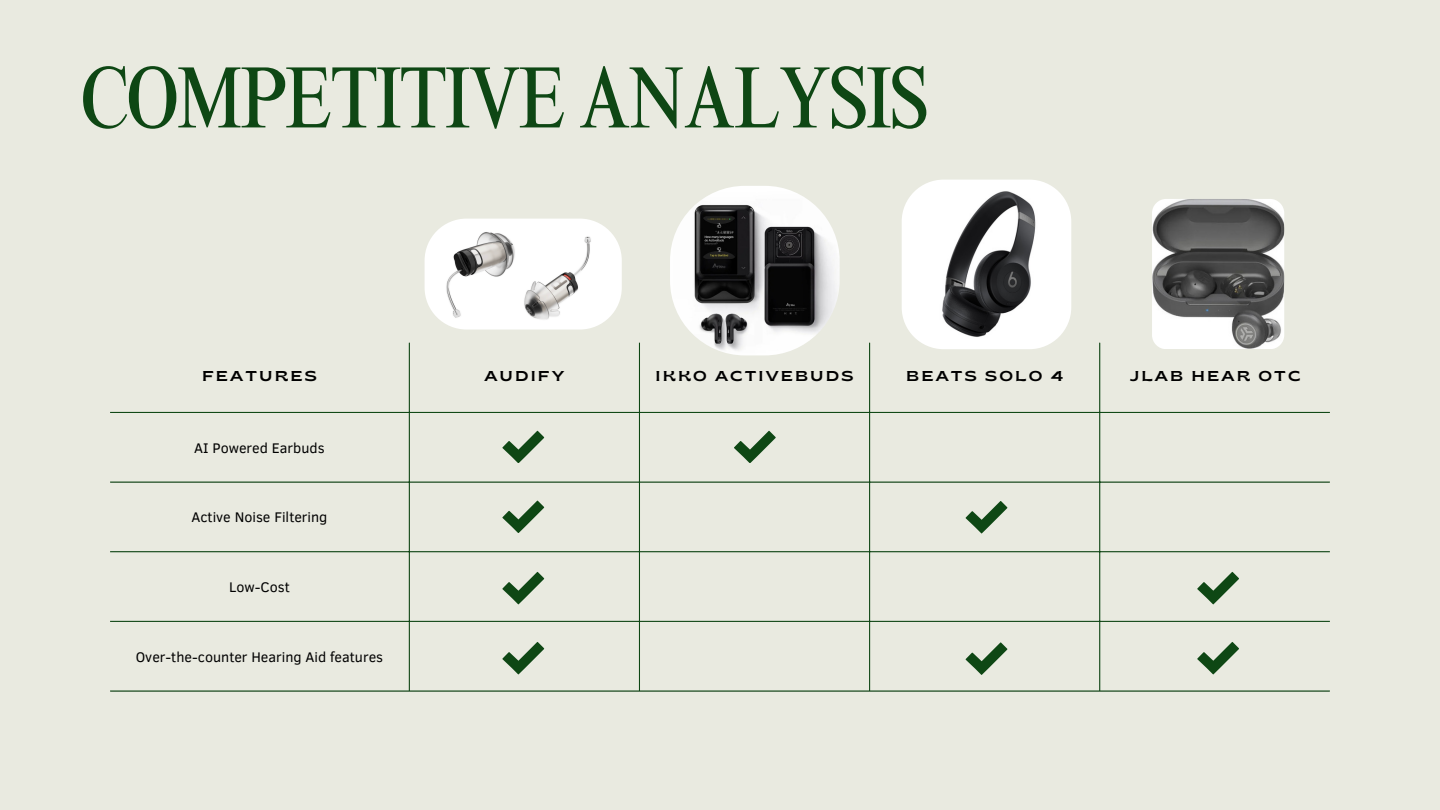
<style>
.page{position:relative;width:1440px;height:810px;background:#e9eae0}
.page>*{position:absolute;margin:0;border:0;box-sizing:border-box;transform-origin:0 0}
.t1{font:condensed 88px "Times NRMT Pro";letter-spacing:-.025em;color:#0e4714}
.t2{font:14.3px "Clear Sans";color:#000}
.t3{font:semi-expanded 14.3px "Brice";letter-spacing:.15em;color:#000}
</style>
<div class="page">
<hr style="left:409px;top:343px;width:1px;height:347px;background:#0e4714">
<hr style="left:639px;top:343px;width:1px;height:347px;background:#0e4714">
<hr style="left:869px;top:343px;width:1px;height:347px;background:#0e4714">
<hr style="left:1099px;top:343px;width:1px;height:347px;background:#0e4714">
<hr style="left:110px;top:412px;width:1220px;height:1px;background:#0e4714">
<hr style="left:110px;top:482px;width:1220px;height:1px;background:#0e4714">
<hr style="left:110px;top:551px;width:1220px;height:1px;background:#0e4714">
<hr style="left:110px;top:621px;width:1220px;height:1px;background:#0e4714">
<hr style="left:110px;top:690px;width:1220px;height:2px;background:#0e4714">
<img style="left:670px;top:186px;width:170px;height:169px;border-radius:75px">
<img style="left:902px;top:180px;width:169px;height:169px;border-radius:42px">
<img style="left:1152px;top:199px;width:132px;height:150px;border-radius:14px">
<img style="left:425px;top:219px;width:197px;height:111px;border-radius:42px">
<svg style="left:502px;top:431px;width:42px;height:32px"></svg>
<svg style="left:502px;top:501px;width:42px;height:32px"></svg>
<svg style="left:502px;top:572px;width:42px;height:32px"></svg>
<svg style="left:1197px;top:572px;width:42px;height:32px"></svg>
<svg style="left:502px;top:642px;width:42px;height:32px"></svg>
<svg style="left:1197px;top:642px;width:42px;height:32px"></svg>
<svg style="left:734px;top:431px;width:42px;height:32px"></svg>
<svg style="left:966px;top:501px;width:41px;height:32px"></svg>
<svg style="left:966px;top:642px;width:41px;height:33px"></svg>
<h1 class="t1" style="left:81px;top:64px;width:850px">COMPETITIVE ANALYSIS</h1>
<p class="t3" style="left:202px;top:370px;width:116px">FEATURES</p>
<p class="t3" style="left:484px;top:370px;width:82px">AUDIFY</p>
<p class="t3" style="left:656px;top:370px;width:199px">IKKO ACTIVEBUDS</p>
<p class="t3" style="left:906px;top:370px;width:158px">BEATS SOLO 4</p>
<p class="t3" style="left:1130px;top:370px;width:172px">JLAB HEAR OTC</p>
<p class="t2" style="left:194px;top:437px;width:132px">AI Powered Earbuds</p>
<p class="t2" style="left:191px;top:507px;width:138px">Active Noise Filtering</p>
<p class="t2" style="left:229px;top:577px;width:62px">Low-Cost</p>
<p class="t2" style="left:136px;top:646px;width:249px">Over-the-counter Hearing Aid features</p>
</div>
